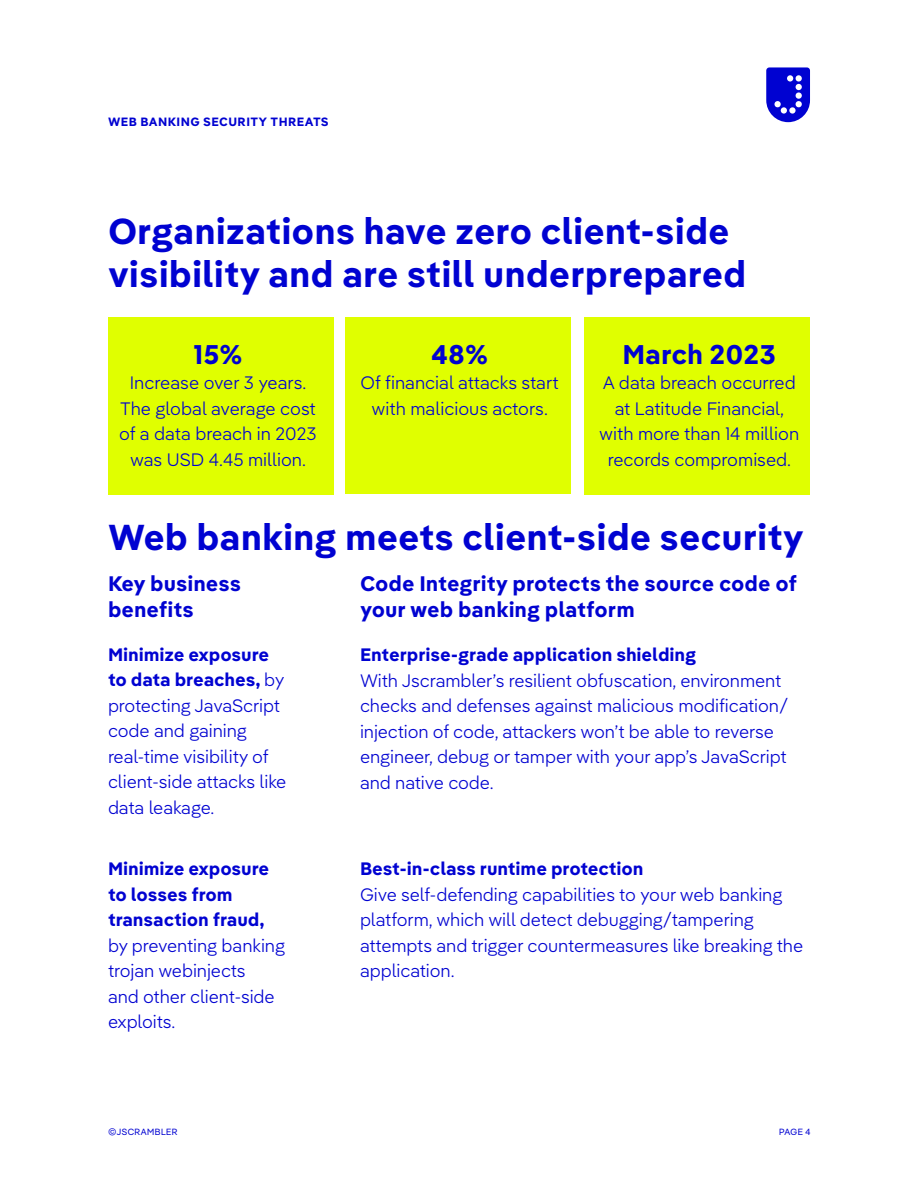
<style>
.page{position:relative;width:918px;height:1188px;background:#fff}
.page>*{position:absolute;margin:0;border:0;box-sizing:border-box;transform-origin:0 0}
.t1{font:700 36px/43.5px "Pangea Text";color:#0002d1}
.t2{font:700 27px "Pangea Text";color:#0002d1}
.t3{font:700 21px/25.5px "Pangea Text";color:#0002d1}
.t4{font:300 18px/25.5px "Pangea Text";letter-spacing:-.005em;color:#0002d1}
.t5{font:700 18px/25.5px "Pangea Text";letter-spacing:-.005em;color:#0002d1}
.t6{font:700 12px "Pangea Text";letter-spacing:.035em;color:#0002d1}
.t7{font:9px "Pangea";letter-spacing:.06em;color:#0002d1}
.s1{font-weight:700}
</style>
<div class="page">
<svg style="left:766px;top:67px;width:44px;height:55px;background:#3032d9"></svg>
<div style="left:781px;top:107px;width:6px;height:7px;background:#fff;border-radius:50%"></div>
<div style="left:108px;top:318px;width:225px;height:177px;background:#e0ff00"></div>
<div style="left:345px;top:318px;width:225px;height:176px;background:#e0ff00"></div>
<div style="left:584px;top:318px;width:226px;height:177px;background:#e0ff00"></div>
<p class="t6" style="left:108px;top:113px;width:222px">WEB BANKING SECURITY THREATS</p>
<h1 class="t1" style="left:108px;top:207px;width:640px">Organizations have zero client-side visibility and are still underprepared</h1>
<h2 class="t2" style="left:193px;top:334px;width:51px">15%</h2>
<p class="t4" style="left:119px;top:369px;width:199px;text-align:center">Increase over 3 years.<br>The global average cost of a data breach in 2023 was USD 4.45 million.</p>
<h2 class="t2" style="left:431px;top:334px;width:59px">48%</h2>
<p class="t4" style="left:360px;top:369px;width:200px;text-align:center">Of financial attacks start with malicious actors.</p>
<h2 class="t2" style="left:622px;top:334px;width:155px">March 2023</h2>
<p class="t4" style="left:599px;top:369px;width:202px;text-align:center">A data breach occurred at Latitude Financial, with more than 14 million records compromised.</p>
<h1 class="t1" style="left:108px;top:514px;width:697px">Web banking meets client-side security</h1>
<p class="t3" style="left:108px;top:570px;width:135px">Key business benefits</p>
<p class="t3" style="left:360px;top:570px;width:439px">Code Integrity protects the source code of your web banking platform</p>
<p class="t4" style="left:108px;top:640px;width:180px"><span class="s1">Minimize exposure to data breaches,</span> by protecting JavaScript code and gaining real-time visibility of client-side attacks like data leakage.</p>
<p class="t5" style="left:360px;top:641px;width:338px">Enterprise-grade application shielding</p>
<p class="t4" style="left:360px;top:666px;width:430px">With Jscrambler’s resilient obfuscation, environment checks and defenses against malicious modification/ injection of code, attackers won’t be able to reverse engineer, debug or tamper with your app’s JavaScript and native code.</p>
<p class="t5" style="left:108px;top:855px;width:163px">Minimize exposure to losses from transaction fraud,</p>
<p class="t4" style="left:108px;top:931px;width:179px">by preventing banking trojan webinjects<br>and other client-side exploits.</p>
<p class="t5" style="left:360px;top:855px;width:285px">Best-in-class runtime protection</p>
<p class="t4" style="left:360px;top:880px;width:445px">Give self-defending capabilities to your web banking platform, which will detect debugging/tampering attempts and trigger countermeasures like breaking the application.</p>
<p class="t7" style="left:109px;top:1126px;width:71px">©JSCRAMBLER</p>
<p class="t7" style="left:779px;top:1126px;width:33px">PAGE 4</p>
</div>
